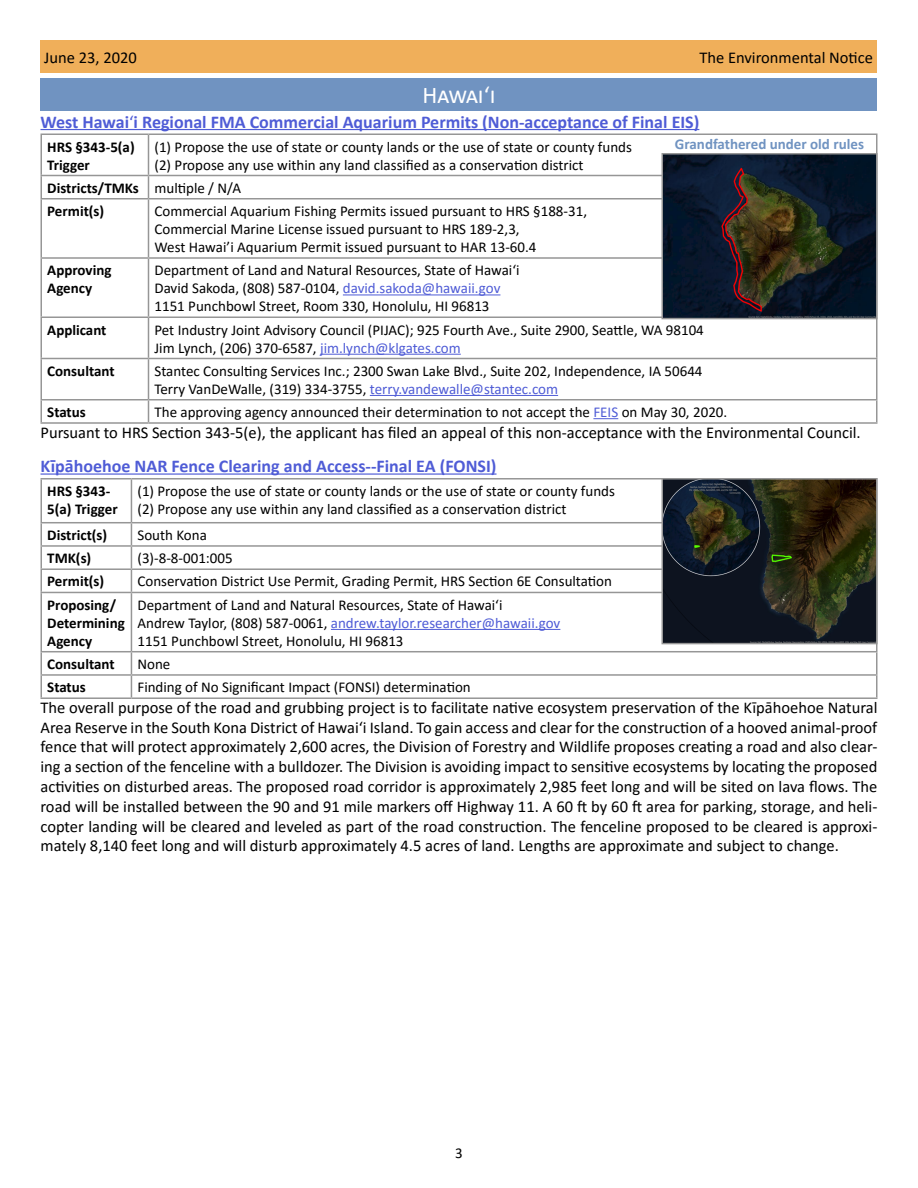
<style>
.page{position:relative;width:918px;height:1188px;background:#fff}
.page>*{position:absolute;margin:0;border:0;box-sizing:border-box;transform-origin:0 0}
.t1{font:24px "Calibri";color:#fff}
.t2{font:700 18px "Calibri";color:#4f5cd6}
.t3{font:16.5px/19.8px "Calibri";color:#000;text-align:justify}
.t4{font:15px/18px "Calibri";color:#000}
.t5{font:700 15px/18px "Calibri";color:#000}
.t6{font:700 15px "Calibri";color:#7093c1}
.s1{font-weight:400}
.s2{color:#4f5cd6}
</style>
<div class="page">
<div style="left:40px;top:40px;width:838px;height:33px;background:#f0af5a"></div>
<hr style="left:40px;top:129px;width:659px;height:1px;background:#4f5cd6">
<hr style="left:40px;top:134px;width:108px;height:1px;background:#969696">
<hr style="left:40px;top:135px;width:2px;height:40px;background:#969696">
<hr style="left:148px;top:134px;width:730px;height:1px;background:#969696">
<hr style="left:148px;top:135px;width:1px;height:40px;background:#969696">
<hr style="left:876px;top:135px;width:2px;height:40px;background:#969696">
<hr style="left:40px;top:175px;width:108px;height:1px;background:#969696">
<hr style="left:40px;top:176px;width:2px;height:22px;background:#969696">
<hr style="left:148px;top:175px;width:730px;height:1px;background:#969696">
<svg style="left:148px;top:176px;width:1px;height:22px"></svg>
<hr style="left:40px;top:198px;width:108px;height:2px;background:#969696">
<hr style="left:40px;top:200px;width:2px;height:57px;background:#969696">
<hr style="left:148px;top:198px;width:730px;height:2px;background:#969696">
<hr style="left:148px;top:200px;width:1px;height:57px;background:#969696">
<hr style="left:40px;top:257px;width:108px;height:2px;background:#969696">
<hr style="left:40px;top:259px;width:2px;height:57px;background:#969696">
<hr style="left:148px;top:257px;width:730px;height:2px;background:#969696">
<hr style="left:148px;top:259px;width:1px;height:57px;background:#969696">
<hr style="left:40px;top:316px;width:108px;height:2px;background:#969696">
<hr style="left:40px;top:318px;width:2px;height:40px;background:#969696">
<hr style="left:148px;top:316px;width:730px;height:2px;background:#969696">
<hr style="left:148px;top:318px;width:1px;height:40px;background:#969696">
<hr style="left:876px;top:318px;width:2px;height:40px;background:#969696">
<hr style="left:40px;top:358px;width:108px;height:1px;background:#969696">
<hr style="left:40px;top:359px;width:2px;height:40px;background:#969696">
<hr style="left:148px;top:358px;width:730px;height:1px;background:#969696">
<hr style="left:148px;top:359px;width:1px;height:40px;background:#969696">
<hr style="left:876px;top:359px;width:2px;height:40px;background:#969696">
<hr style="left:40px;top:399px;width:108px;height:1px;background:#969696">
<hr style="left:40px;top:400px;width:2px;height:22px;background:#969696">
<hr style="left:148px;top:399px;width:730px;height:1px;background:#969696">
<svg style="left:148px;top:400px;width:1px;height:22px"></svg>
<hr style="left:876px;top:400px;width:2px;height:22px;background:#969696">
<hr style="left:40px;top:422px;width:108px;height:2px;background:#969696">
<hr style="left:148px;top:422px;width:730px;height:2px;background:#969696">
<hr style="left:343px;top:294px;width:157px;height:1px;background:#4f5cd6">
<hr style="left:320px;top:354px;width:141px;height:1px;background:#4f5cd6">
<hr style="left:370px;top:395px;width:188px;height:1px;background:#4f5cd6">
<svg style="left:593px;top:418px;width:25px;height:1px"></svg>
<div style="left:40px;top:78px;width:838px;height:32px;background:#7093c1"></div>
<hr style="left:40px;top:473px;width:457px;height:2px;background:#4f5cd6">
<hr style="left:40px;top:478px;width:91px;height:2px;background:#969696">
<hr style="left:40px;top:480px;width:2px;height:42px;background:#969696">
<hr style="left:131px;top:478px;width:746px;height:2px;background:#969696">
<hr style="left:131px;top:480px;width:1px;height:42px;background:#969696">
<hr style="left:40px;top:522px;width:91px;height:1px;background:#969696">
<hr style="left:40px;top:523px;width:2px;height:22px;background:#969696">
<hr style="left:131px;top:522px;width:746px;height:1px;background:#969696">
<hr style="left:40px;top:545px;width:91px;height:2px;background:#969696">
<hr style="left:40px;top:547px;width:2px;height:21px;background:#969696">
<hr style="left:131px;top:545px;width:746px;height:2px;background:#969696">
<hr style="left:40px;top:568px;width:91px;height:2px;background:#969696">
<hr style="left:40px;top:570px;width:2px;height:22px;background:#969696">
<hr style="left:131px;top:568px;width:746px;height:2px;background:#969696">
<svg style="left:131px;top:523px;width:1px;height:69px"></svg>
<hr style="left:40px;top:592px;width:91px;height:1px;background:#969696">
<hr style="left:40px;top:593px;width:2px;height:58px;background:#969696">
<hr style="left:131px;top:592px;width:746px;height:1px;background:#969696">
<hr style="left:131px;top:593px;width:1px;height:58px;background:#969696">
<hr style="left:876px;top:593px;width:2px;height:58px;background:#969696">
<hr style="left:40px;top:651px;width:91px;height:1px;background:#969696">
<hr style="left:40px;top:652px;width:2px;height:22px;background:#969696">
<hr style="left:131px;top:651px;width:746px;height:1px;background:#969696">
<hr style="left:876px;top:652px;width:2px;height:22px;background:#969696">
<hr style="left:40px;top:674px;width:91px;height:2px;background:#969696">
<hr style="left:40px;top:676px;width:2px;height:21px;background:#969696">
<hr style="left:131px;top:674px;width:746px;height:2px;background:#969696">
<svg style="left:131px;top:652px;width:1px;height:45px"></svg>
<hr style="left:876px;top:676px;width:2px;height:21px;background:#969696">
<hr style="left:40px;top:697px;width:91px;height:2px;background:#969696">
<hr style="left:131px;top:697px;width:746px;height:2px;background:#969696">
<hr style="left:331px;top:629px;width:229px;height:1px;background:#4f5cd6">
<img style="left:665px;top:481px;width:210px;height:160px">
<div style="left:662px;top:478px;width:216px;height:166px;border:2px solid #969696"></div>
<img style="left:665px;top:156px;width:210px;height:160px">
<div style="left:662px;top:153px;width:216px;height:166px;border:2px solid #969696"></div>
<p class="t3" style="left:44px;top:47px;width:94px">June 23, 2020</p>
<p class="t3" style="left:699px;top:47px;width:175px">The Environmental Notice</p>
<h1 class="t1" style="left:422px;top:79px;width:75px">Hawaiʻi</h1>
<p class="t2" style="left:40px;top:109px;width:660px">West Hawai<span class="s1">ʻ</span>i Regional FMA Commercial Aquarium Permits (Non-acceptance of Final EIS)</p>
<p class="t5" style="left:47px;top:137px;width:89px">HRS §343-5(a)<br>Trigger</p>
<p class="t4" style="left:154px;top:137px;width:479px">(1) Propose the use of state or county lands or the use of state or county funds (2) Propose any use within any land classified as a conservation district</p>
<p class="t5" style="left:47px;top:176px;width:195px;line-height:23.2px">Districts/TMKs <span class="s1">multiple / N/A<br></span>Permit(s)</p>
<p class="t6" style="left:675px;top:133px;width:191px">Grandfathered under old rules</p>
<p class="t4" style="left:154px;top:202px;width:434px">Commercial Aquarium Fishing Permits issued pursuant to HRS §188-31,<br>Commercial Marine License issued pursuant to HRS 189-2,3,<br>West Hawai’i Aquarium Permit issued pursuant to HAR 13-60.4</p>
<p class="t5" style="left:47px;top:261px;width:66px">Approving<br>Agency</p>
<p class="t4" style="left:154px;top:261px;width:367px">Department of Land and Natural Resources, State of Hawaiʻi<br>David Sakoda, (808) 587-0104, <span class="s2">david.sakoda@hawaii.gov<br></span>1151 Punchbowl Street, Room 330, Honolulu, HI 96813</p>
<p class="t5" style="left:47px;top:320px;width:61px">Applicant</p>
<p class="t4" style="left:154px;top:320px;width:551px">Pet Industry Joint Advisory Council (PIJAC); 925 Fourth Ave., Suite 2900, Seattle, WA 98104<br>Jim Lynch, (206) 370-6587, <span class="s2">jim.lynch@klgates.com</span></p>
<p class="t5" style="left:47px;top:361px;width:69px">Consultant</p>
<p class="t4" style="left:154px;top:361px;width:550px">Stantec Consulting Services Inc.; 2300 Swan Lake Blvd., Suite 202, Independence, IA 50644<br>Terry VanDeWalle, (319) 334-3755, <span class="s2">terry.vandewalle@stantec.com</span></p>
<p class="t5" style="left:47px;top:403px;width:40px">Status</p>
<p class="t4" style="left:154px;top:403px;width:574px">The approving agency announced their determination to not accept the <span class="s2">FEIS</span> on May 30, 2020.</p>
<p class="t3" style="left:40px;top:422px;width:822px">Pursuant to HRS Section 343-5(e), the applicant has filed an appeal of this non-acceptance with the Environmental Council.</p>
<p class="t2" style="left:40px;top:453px;width:458px">Kīpāhoehoe NAR Fence Clearing and Access--Final EA (FONSI)</p>
<p class="t5" style="left:47px;top:482px;width:72px">HRS §343-<br>5(a) Trigger</p>
<p class="t4" style="left:137px;top:482px;width:479px">(1) Propose the use of state or county lands or the use of state or county funds (2) Propose any use within any land classified as a conservation district</p>
<p class="t5" style="left:47px;top:525px;width:61px">District(s)</p>
<p class="t4" style="left:137px;top:526px;width:71px">South Kona</p>
<p class="t5" style="left:47px;top:549px;width:46px">TMK(s)</p>
<p class="t4" style="left:137px;top:549px;width:97px">(3)-8-8-001:005</p>
<p class="t5" style="left:47px;top:572px;width:59px">Permit(s)</p>
<p class="t4" style="left:137px;top:572px;width:476px">Conservation District Use Permit, Grading Permit, HRS Section 6E Consultation</p>
<p class="t5" style="left:47px;top:595px;width:79px">Proposing/<br>Determining<br>Agency</p>
<p class="t4" style="left:137px;top:595px;width:424px">Department of Land and Natural Resources, State of Hawaiʻi<br>Andrew Taylor, (808) 587-0061, <span class="s2">andrew.taylor.researcher@hawaii.gov<br></span>1151 Punchbowl Street, Honolulu, HI 96813</p>
<p class="t5" style="left:47px;top:654px;width:69px">Consultant</p>
<p class="t4" style="left:137px;top:655px;width:34px">None</p>
<p class="t5" style="left:47px;top:678px;width:40px">Status</p>
<p class="t4" style="left:137px;top:678px;width:335px">Finding of No Significant Impact (FONSI) determination</p>
<p class="t3" style="left:40px;top:697px;width:838px">The overall purpose of the road and grubbing project is to facilitate native ecosystem preservation of the Kīpāhoehoe Natural Area Reserve in the South Kona District of Hawaiʻi Island. To gain access and clear for the construction of a hooved animal-proof fence that will protect approximately 2,600 acres, the Division of Forestry and Wildlife proposes creating a road and also clear&shy;ing a section of the fenceline with a bulldozer. The Division is avoiding impact to sensitive ecosystems by locating the proposed activities on disturbed areas. The proposed road corridor is approximately 2,985 feet long and will be sited on lava flows. The road will be installed between the 90 and 91 mile markers off Highway 11. A 60 ft by 60 ft area for parking, storage, and heli&shy;copter landing will be cleared and leveled as part of the road construction. The fenceline proposed to be cleared is approxi&shy;mately 8,140 feet long and will disturb approximately 4.5 acres of land. Lengths are approximate and subject to change.</p>
<p class="t4" style="left:455px;top:1144px;width:9px">3</p>
</div>
